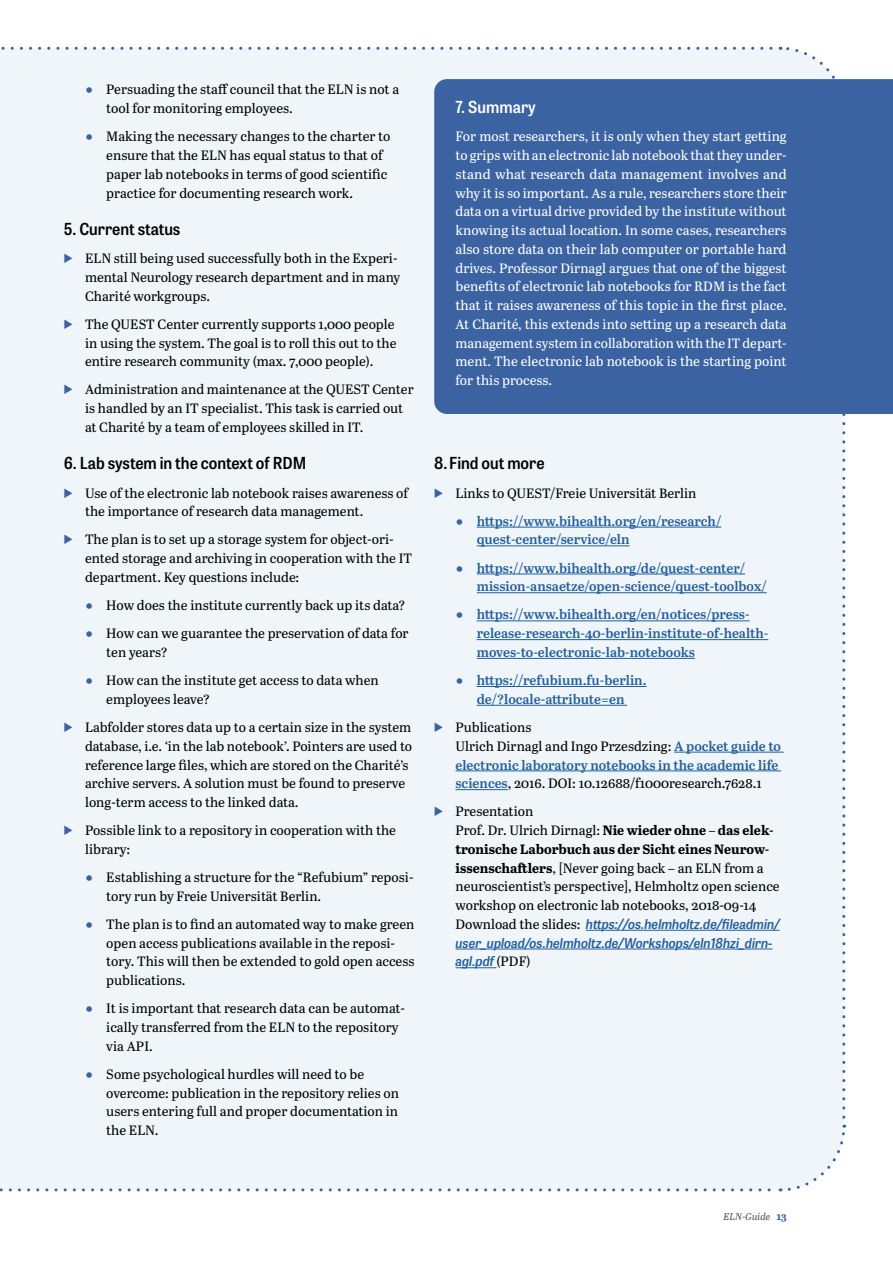
<style>
.page{position:relative;width:893px;height:1263px;background:#fff}
.page>*{position:absolute;margin:0;border:0;box-sizing:border-box;transform-origin:0 0}
.Headlines_Publisso_Überschrift_im_Text_s{font:600 16.5px "Tablet Gothic Narrow";color:#000}
.Headlines_Publisso_Überschrift_im_Text_s-2{font:600 16.5px "Tablet Gothic Narrow";color:#fff}
.t1{font:13.5px/18.8px "Abril Text";color:#000}
.Fließtexte_Publisso_P_Fließtext_A4_Abril{font:13.5px/18.8px "Abril Text";color:#fff;text-align:justify}
.t2{font:600 13.5px/18.8px "Abril Text";color:#215e9e}
.t3{font:italic 9.75px "Abril Text";color:#4d4d4f}
.s1{color:#3b63a2}
.s2{font-weight:400;color:#3b63a2}
.s3{font-weight:600;color:#215e9e}
.s4{font-weight:700}
.s5{font-family:"Tablet Gothic Narrow";font-weight:600;font-style:italic;color:#215e9e}
.s6{font-weight:700;font-style:normal;font-size:10.5px;color:#3b63a2}
</style>
<div class="page">
<div style="left:0;top:48px;width:844px;height:1077px;background:#eff5f8"></div>
<div style="left:0;top:1125px;width:847px;height:67px;background:#eff5f8"></div>
<div style="left:780px;top:46px;width:66px;height:1071px;background:#eff5f8"></div>
<svg style="left:0;top:47px;width:771px;height:3px"></svg>
<hr style="left:477px;top:527px;width:244px;height:1px;background:#215e9e">
<hr style="left:477px;top:545px;width:153px;height:1px;background:#215e9e">
<hr style="left:477px;top:574px;width:268px;height:1px;background:#215e9e">
<hr style="left:477px;top:592px;width:290px;height:1px;background:#215e9e">
<hr style="left:477px;top:620px;width:273px;height:1px;background:#215e9e">
<hr style="left:477px;top:639px;width:291px;height:1px;background:#215e9e">
<hr style="left:477px;top:658px;width:218px;height:1px;background:#215e9e">
<hr style="left:477px;top:686px;width:170px;height:1px;background:#215e9e">
<hr style="left:477px;top:705px;width:150px;height:1px;background:#215e9e">
<hr style="left:674px;top:752px;width:110px;height:1px;background:#215e9e">
<hr style="left:455px;top:770px;width:326px;height:1px;background:#215e9e">
<hr style="left:455px;top:789px;width:53px;height:1px;background:#215e9e">
<hr style="left:586px;top:930px;width:194px;height:1px;background:#215e9e">
<hr style="left:455px;top:949px;width:317px;height:1px;background:#215e9e">
<hr style="left:455px;top:967px;width:41px;height:1px;background:#215e9e">
<div style="left:434px;top:79px;width:459px;height:335px;background:#3b63a2"></div>
<svg style="left:64px;top:254px;width:8px;height:9px"></svg>
<svg style="left:64px;top:319px;width:8px;height:10px"></svg>
<svg style="left:64px;top:385px;width:8px;height:9px"></svg>
<svg style="left:64px;top:488px;width:8px;height:10px"></svg>
<svg style="left:64px;top:535px;width:8px;height:9px"></svg>
<svg style="left:64px;top:722px;width:8px;height:10px"></svg>
<svg style="left:64px;top:826px;width:8px;height:9px"></svg>
<svg style="left:435px;top:488px;width:8px;height:10px"></svg>
<svg style="left:435px;top:722px;width:8px;height:10px"></svg>
<svg style="left:435px;top:807px;width:8px;height:9px"></svg>
<p class="t1" style="left:106px;top:80px;width:294px;text-indent:-21px"><span class="s1">○</span> Persuading the staff council that the ELN is not a tool for monitoring employees.</p>
<p class="t1" style="left:106px;top:127px;width:286px;text-indent:-21px"><span class="s1">○</span> Making the necessary changes to the charter to ensure that the ELN has equal status to that of paper lab notebooks in terms of good scientific practice for documenting research work.</p>
<p class="Headlines_Publisso_Überschrift_im_Text_s" style="left:64px;top:218px;width:118px">5. Current status</p>
<p class="t1" style="left:85px;top:248px;width:317px">ELN still being used successfully both in the Experi&shy;mental Neurology research department and in many<br>Charité workgroups.</p>
<p class="t1" style="left:85px;top:314px;width:313px">The QUEST Center currently supports 1,000 people in using the system. The goal is to roll this out to the entire research community (max. 7,000 people).</p>
<p class="t1" style="left:85px;top:380px;width:330px">Administration and maintenance at the QUEST Center is handled by an IT specialist. This task is carried out at Charité by a team of employees skilled in IT.</p>
<p class="Headlines_Publisso_Überschrift_im_Text_s" style="left:64px;top:452px;width:244px">6. Lab system in the context of RDM</p>
<p class="t1" style="left:85px;top:483px;width:325px">Use of the electronic lab notebook raises awareness of the importance of research data management.</p>
<p class="t1" style="left:85px;top:530px;width:328px">The plan is to set up a storage system for object-ori&shy;ented storage and archiving in cooperation with the IT department. Key questions include:</p>
<p class="t1" style="left:85px;top:595px;width:322px"><span class="s1">○</span> How does the institute currently back up its data?</p>
<p class="t1" style="left:106px;top:623px;width:304px;text-indent:-21px"><span class="s1">○</span> How can we guarantee the preservation of data for ten years?</p>
<p class="t1" style="left:106px;top:670px;width:274px;text-indent:-21px"><span class="s1">○</span> How can the institute get access to data when employees leave?</p>
<p class="t1" style="left:85px;top:717px;width:329px">Labfolder stores data up to a certain size in the system database, i.e. ‘in the lab notebook’. Pointers are used to reference large files, which are stored on the Charité’s archive servers. A solution must be found to preserve long-term access to the linked data.</p>
<p class="t1" style="left:85px;top:820px;width:313px">Possible link to a repository in cooperation with the library:</p>
<p class="t1" style="left:106px;top:867px;width:309px;text-indent:-21px"><span class="s1">○</span> Establishing a structure for the “Refubium” reposi&shy;tory run by Freie Universität Berlin.</p>
<p class="t1" style="left:106px;top:914px;width:310px;text-indent:-21px"><span class="s1">○</span> The plan is to find an automated way to make green open access publications available in the reposi&shy;tory. This will then be extended to gold open access publications.</p>
<p class="t1" style="left:106px;top:998px;width:300px;text-indent:-21px"><span class="s1">○</span> It is important that research data can be automat&shy;ically transferred from the ELN to the repository via API.</p>
<p class="t1" style="left:106px;top:1064px;width:294px;text-indent:-21px"><span class="s1">○</span> Some psychological hurdles will need to be overcome: publication in the repository relies on users entering full and proper documentation in the ELN.</p>
<p class="Headlines_Publisso_Überschrift_im_Text_s-2" style="left:455px;top:96px;width:82px">7. Summary</p>
<p class="Fließtexte_Publisso_P_Fließtext_A4_Abril" style="left:455px;top:127px;width:333px">For most researchers, it is only when they start getting to grips with an electronic lab notebook that they under&shy;stand what research data management involves and why it is so important. As a rule, researchers store their data on a virtual drive provided by the institute without knowing its actual location. In some cases, researchers also store data on their lab computer or portable hard drives. Professor Dirnagl argues that one of the biggest benefits of electronic lab notebooks for RDM is the fact that it raises awareness of this topic in the first place.<br>At Charité, this extends into setting up a research data management system in collaboration with the IT depart&shy;ment. The electronic lab notebook is the starting point for this process.</p>
<p class="Headlines_Publisso_Überschrift_im_Text_s" style="left:434px;top:452px;width:112px">8.Find out more</p>
<p class="t1" style="left:455px;top:483px;width:242px">Links to QUEST/Freie Universität Berlin</p>
<p class="t2" style="left:477px;top:511px;width:246px;text-indent:-21px"><span class="s2">○</span> https://www.bihealth.org/en/research/ quest-center/service/eln</p>
<p class="t2" style="left:477px;top:558px;width:291px;text-indent:-21px"><span class="s2">○</span> https://www.bihealth.org/de/quest-center/ mission-ansaetze/open-science/quest-toolbox/</p>
<p class="t2" style="left:477px;top:605px;width:293px;text-indent:-21px"><span class="s2">○</span> https://www.bihealth.org/en/notices/press&shy;release-research-40-berlin-institute-of-health&shy;moves-to-electronic-lab-notebooks</p>
<p class="t2" style="left:455px;top:670px;width:193px;text-align:center"><span class="s2">○</span> https://refubium.fu-berlin. de/?locale-attribute=en</p>
<p class="t1" style="left:455px;top:717px;width:327px">Publications<br>Ulrich Dirnagl and Ingo Przesdzing: <span class="s3">A pocket guide to electronic laboratory notebooks in the academic life sciences</span>, 2016. DOI: 10.12688/f1000research.7628.1</p>
<p class="t1" style="left:455px;top:802px;width:326px">Presentation<br>Prof. Dr. Ulrich Dirnagl: <span class="s4">Nie wieder ohne – das elek&shy;tronische Laborbuch aus der Sicht eines Neurow&shy;issenschaftlers</span>, [Never going back – an ELN from a neuroscientist’s perspective], Helmholtz open science workshop on electronic lab notebooks, 2018-09-14<br>Download the slides: <span class="s5">https://os.helmholtz.de/fileadmin/ user_upload/os.helmholtz.de/Workshops/eln18hzi_dirn&shy;agl.pdf</span> (PDF)</p>
<p class="t3" style="left:723px;top:1209px;width:65px">ELN-Guide <span class="s6">13</span></p>
</div>
